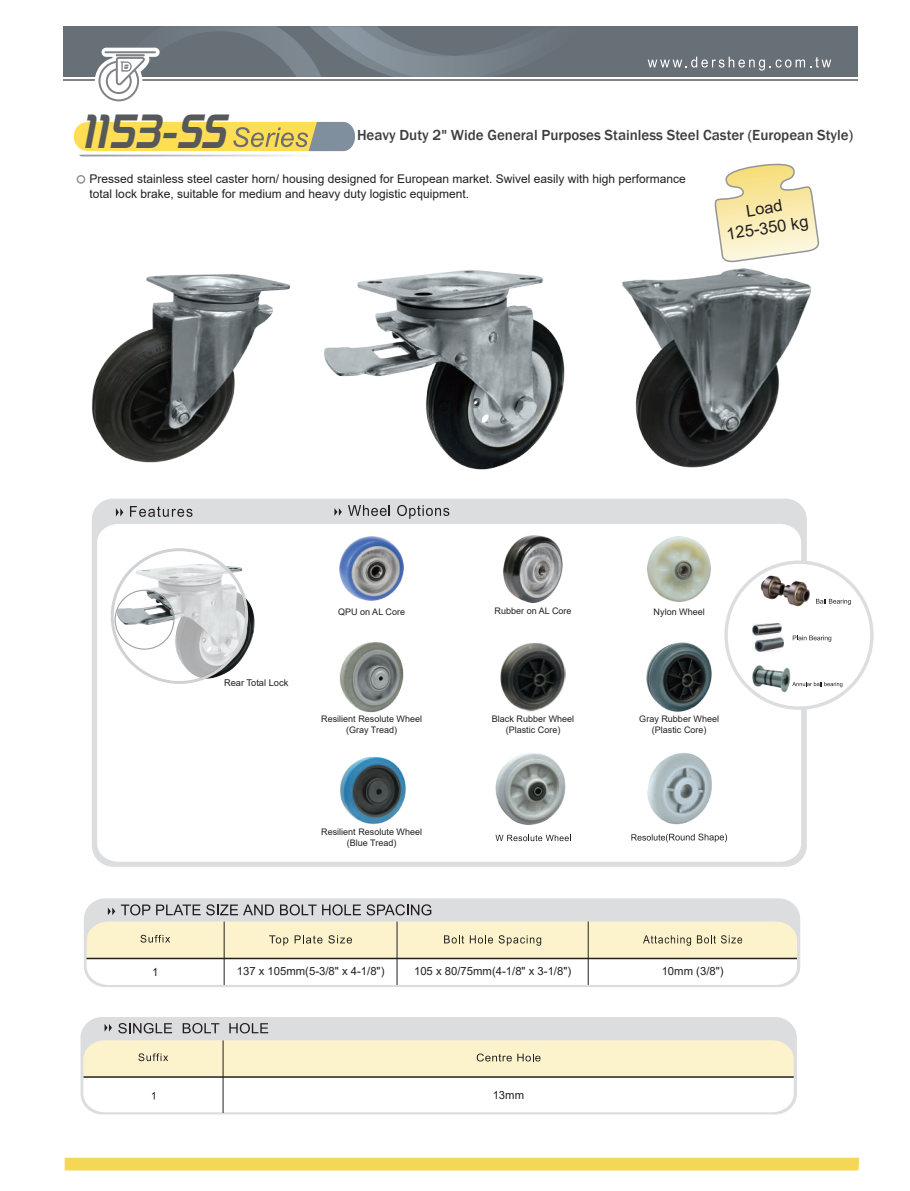
<style>
.page{position:relative;width:910px;height:1191px;background:#fff}
.page>*{position:absolute;margin:0;border:0;box-sizing:border-box;transform-origin:0 0}
.t1{font:italic 42px "Domyouji";color:#57585a;scale:.95 1}
.t2{font:16.5px/19.8px "Arial";color:#231f20;text-align:center}
.t3{font:500 15px "Franklin Gothic";color:#3e3e3f}
.t4{font:12px/14.4px "Arial";color:#231f20}
.t5{font:11.25px "Arial";color:#231f20}
.t6{font:9.3px "Arial";color:#231f20}
.t7{font:9px/10.8px "Arial";color:#231f20;text-align:center}
</style>
<div class="page">
<svg style="left:84px;top:898px;width:716px;height:89px"></svg>
<svg style="left:65px;top:1157px;width:794px;height:13px;background:#f5d961"></svg>
<div style="left:64px;top:26px;width:794px;height:51px;background:#677077"></div>
<hr style="left:64px;top:79px;width:794px;height:2px;background:#808285">
<svg style="left:94px;top:26px;width:430px;height:76px"></svg>
<svg style="left:648px;top:57px;width:183px;height:14px"></svg>
<svg style="left:108px;top:907px;width:7px;height:8px"></svg>
<svg style="left:121px;top:904px;width:29px;height:11px"></svg>
<svg style="left:156px;top:904px;width:118px;height:11px"></svg>
<svg style="left:280px;top:904px;width:81px;height:11px"></svg>
<svg style="left:367px;top:904px;width:64px;height:11px"></svg>
<hr style="left:87px;top:957px;width:710px;height:2px;background:#231f20">
<svg style="left:269px;top:935px;width:19px;height:10px"></svg>
<svg style="left:295px;top:935px;width:57px;height:8px"></svg>
<svg style="left:444px;top:935px;width:20px;height:8px"></svg>
<svg style="left:470px;top:935px;width:23px;height:8px"></svg>
<svg style="left:499px;top:935px;width:42px;height:10px"></svg>
<svg style="left:643px;top:935px;width:48px;height:10px"></svg>
<svg style="left:697px;top:935px;width:45px;height:8px"></svg>
<svg style="left:140px;top:934px;width:30px;height:8px"></svg>
<img style="left:92px;top:274px;width:198px;height:189px">
<img style="left:622px;top:268px;width:189px;height:200px">
<img style="left:324px;top:270px;width:241px;height:200px">
<div style="left:77px;top:175px;width:8px;height:9px;border:2px solid #939598;border-radius:50%"></div>
<svg style="left:714px;top:163px;width:106px;height:100px"></svg>
<svg style="left:79px;top:122px;width:276px;height:34px;background:#e6d176"></svg>
<svg style="left:92px;top:498px;width:715px;height:369px"></svg>
<svg style="left:130px;top:506px;width:62px;height:11px"></svg>
<svg style="left:116px;top:508px;width:7px;height:8px"></svg>
<svg style="left:334px;top:508px;width:8px;height:8px"></svg>
<svg style="left:348px;top:505px;width:42px;height:11px"></svg>
<svg style="left:397px;top:505px;width:52px;height:14px"></svg>
<img style="left:248px;top:563px;width:7px;height:115px">
<svg style="left:111px;top:548px;width:137px;height:136px"></svg>
<div style="left:115px;top:590px;width:59px;height:59px;border:1px solid #a0a1a5;border-radius:50%"></div>
<svg style="left:724px;top:560px;width:150px;height:150px;background:#e1e2e4"></svg>
<div style="left:728px;top:564px;width:142px;height:142px;background:#fff;border-radius:50%"></div>
<img style="left:757px;top:572px;width:53px;height:35px">
<svg style="left:816px;top:599px;width:35px;height:6px"></svg>
<img style="left:752px;top:623px;width:31px;height:28px">
<svg style="left:793px;top:635px;width:38px;height:6px"></svg>
<svg style="left:796px;top:682px;width:46px;height:5px"></svg>
<img style="left:748px;top:665px;width:48px;height:28px">
<svg style="left:81px;top:1017px;width:716px;height:97px"></svg>
<svg style="left:105px;top:1023px;width:7px;height:8px"></svg>
<hr style="left:223px;top:1040px;width:1px;height:73px;background:#231f20">
<hr style="left:84px;top:1076px;width:710px;height:1px;background:#231f20">
<svg style="left:138px;top:1053px;width:30px;height:8px"></svg>
<svg style="left:152px;top:1092px;width:3px;height:7px"></svg>
<svg style="left:118px;top:1023px;width:54px;height:10px"></svg>
<svg style="left:183px;top:1023px;width:36px;height:10px"></svg>
<svg style="left:229px;top:1023px;width:39px;height:10px"></svg>
<svg style="left:477px;top:1053px;width:64px;height:8px"></svg>
<h1 class="t1" style="left:81px;top:105px;width:165px">1153-SS</h1>
<h3 class="t3" style="left:357px;top:126px;width:498px">Heavy Duty 2" Wide General Purposes Stainless Steel Caster (European Style)</h3>
<h3 class="t4" style="left:90px;top:172px;width:598px">Pressed stainless steel caster horn/ housing designed for European market. Swivel easily with high performance total lock brake, suitable for medium and heavy duty logistic equipment.</h3>
<h2 class="t2" style="left:722px;top:204px;width:84px;rotate:-9deg">Load<br>125-350 kg</h2>
<p class="t6" style="left:224px;top:676px;width:66px">Rear Total Lock</p>
<p class="t7" style="left:338px;top:606px;width:68px">QPU on AL Core</p>
<p class="t7" style="left:495px;top:605px;width:78px">Rubber on AL Core</p>
<p class="t7" style="left:654px;top:606px;width:53px">Nylon Wheel</p>
<p class="t7" style="left:321px;top:713px;width:102px">Resilient Resolute Wheel (Gray Tread)</p>
<p class="t7" style="left:639px;top:713px;width:81px">Gray Rubber Wheel (Plastic Core)</p>
<p class="t7" style="left:492px;top:713px;width:84px">Black Rubber Wheel (Plastic Core)</p>
<p class="t7" style="left:321px;top:826px;width:102px">Resilient Resolute Wheel (Blue Tread)</p>
<p class="t5" style="left:152px;top:964px;width:8px">1</p>
<p class="t5" style="left:237px;top:963px;width:149px">137 x 105mm(5-3/8" x 4-1/8")</p>
<p class="t5" style="left:414px;top:963px;width:159px">105 x 80/75mm(4-1/8" x 3-1/8")</p>
<p class="t5" style="left:662px;top:963px;width:63px">10mm (3/8")</p>
<p class="t5" style="left:493px;top:1087px;width:33px">13mm</p>
</div>
